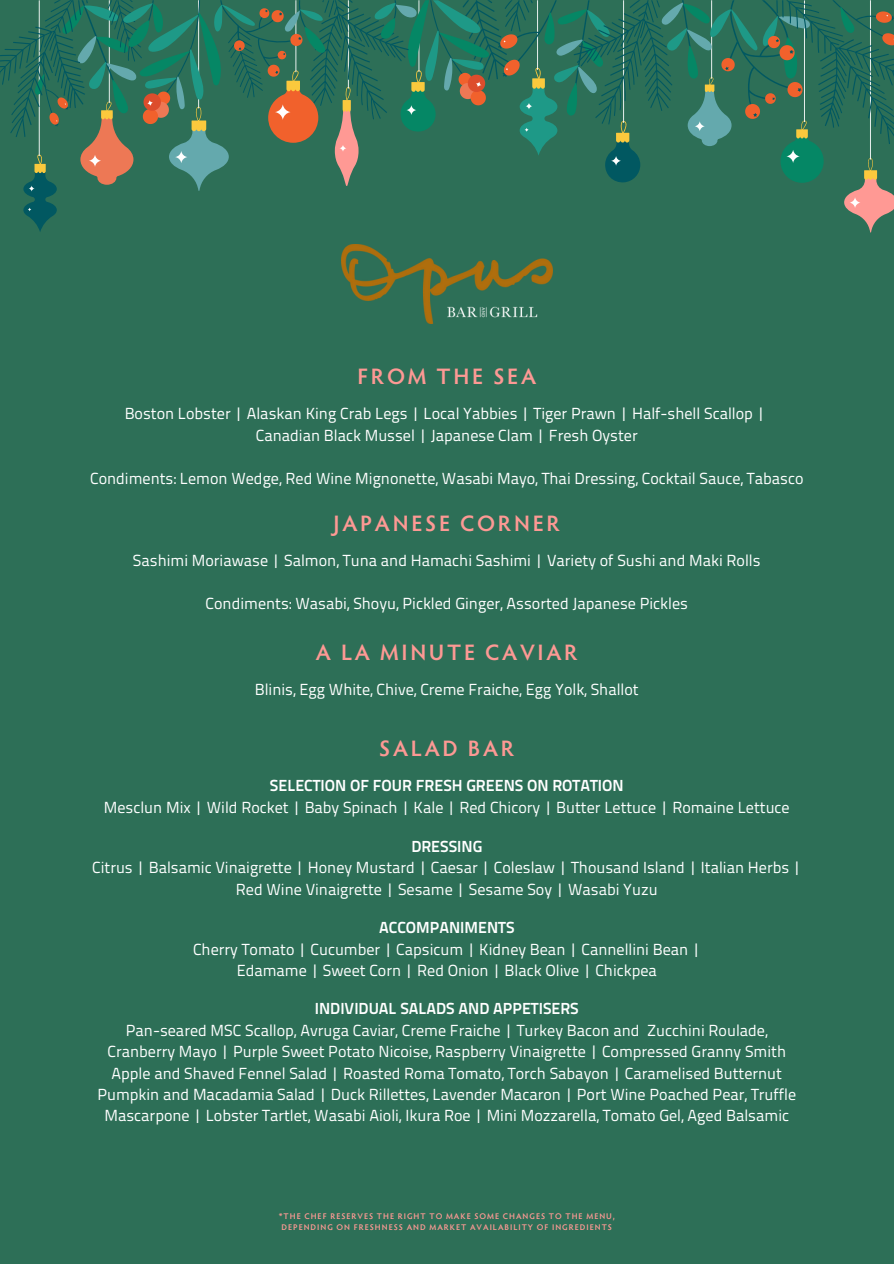
<style>
.page{position:relative;width:894px;height:1264px;background:#fff}
.page>*{position:absolute;margin:0;border:0;box-sizing:border-box;transform-origin:0 0}
.t1{font:600 22.35px "Hypatia Sans Pro";letter-spacing:.12em;color:#fd9994}
.t2{font:16.05px/21.3px "Titillium Text 22 L";color:#fff;text-align:center}
.t3{font:700 16.05px "Titillium Text 22 L";color:#fff}
.t4{font:600 8.25px/10.9px "Hypatia Sans Pro";letter-spacing:.12em;color:#fd9994;text-align:center}
</style>
<div class="page">
<div style="left:0;top:0;width:893px;height:1263px;background:#2d6f57"></div>
<img style="left:341px;top:245px;width:211px;height:78px">
<svg style="left:0;top:0;width:894px;height:233px"></svg>
<p class="t1" style="left:357px;top:368px;width:180px">FROM THE SEA</p>
<h1 class="t2" style="left:125px;top:405px;width:641px">Boston Lobster | Alaskan King Crab Legs | Local Yabbies | Tiger Prawn | Half-shell Scallop |<br>Canadian Black Mussel | Japanese Clam | Fresh Oyster</h1>
<h2 class="t2" style="left:90px;top:469px;width:714px">Condiments: Lemon Wedge, Red Wine Mignonette, Wasabi Mayo, Thai Dressing, Cocktail Sauce, Tabasco</h2>
<p class="t1" style="left:333px;top:514px;width:228px">JAPANESE CORNER</p>
<h1 class="t2" style="left:133px;top:551px;width:629px">Sashimi Moriawase | Salmon, Tuna and Hamachi Sashimi | Variety of Sushi and Maki Rolls</h1>
<h2 class="t2" style="left:205px;top:594px;width:483px">Condiments: Wasabi, Shoyu, Pickled Ginger, Assorted Japanese Pickles</h2>
<h1 class="t1" style="left:316px;top:643px;width:263px">A LA MINUTE CAVIAR</h1>
<p class="t2" style="left:255px;top:680px;width:385px">Blinis, Egg White, Chive, Creme Fraiche, Egg Yolk, Shallot</p>
<h1 class="t1" style="left:379px;top:739px;width:137px">SALAD BAR</h1>
<p class="t3" style="left:270px;top:779px;width:355px">SELECTION OF FOUR FRESH GREENS ON ROTATION</p>
<p class="t2" style="left:104px;top:798px;width:687px">Mesclun Mix | Wild Rocket | Baby Spinach | Kale | Red Chicory | Butter Lettuce | Romaine Lettuce</p>
<p class="t3" style="left:411px;top:840px;width:72px">DRESSING</p>
<p class="t2" style="left:92px;top:858px;width:710px">Citrus | Balsamic Vinaigrette | Honey Mustard | Caesar | Coleslaw | Thousand Island | Italian Herbs |<br>Red Wine Vinaigrette | Sesame | Sesame Soy | Wasabi Yuzu</p>
<p class="t3" style="left:379px;top:921px;width:137px">ACCOMPANIMENTS</p>
<p class="t2" style="left:193px;top:939px;width:509px">Cherry Tomato | Cucumber | Capsicum | Kidney Bean | Cannellini Bean |<br>Edamame | Sweet Corn | Red Onion | Black Olive | Chickpea</p>
<p class="t3" style="left:315px;top:1002px;width:265px">INDIVIDUAL SALADS AND APPETISERS</p>
<p class="t2" style="left:97px;top:1021px;width:700px">Pan-seared MSC Scallop, Avruga Caviar, Creme Fraiche | Turkey Bacon and Zucchini Roulade, Cranberry Mayo | Purple Sweet Potato Nicoise, Raspberry Vinaigrette | Compressed Granny Smith Apple and Shaved Fennel Salad | Roasted Roma Tomato, Torch Sabayon | Caramelised Butternut Pumpkin and Macadamia Salad | Duck Rillettes, Lavender Macaron | Port Wine Poached Pear, Truffle Mascarpone | Lobster Tartlet, Wasabi Aioli, Ikura Roe | Mini Mozzarella, Tomato Gel, Aged Balsamic</p>
<p class="t4" style="left:278px;top:1211px;width:338px">*THE CHEF RESERVES THE RIGHT TO MAKE SOME CHANGES TO THE MENU,<br>DEPENDING ON FRESHNESS AND MARKET AVAILABILITY OF INGREDIENTS</p>
</div>
